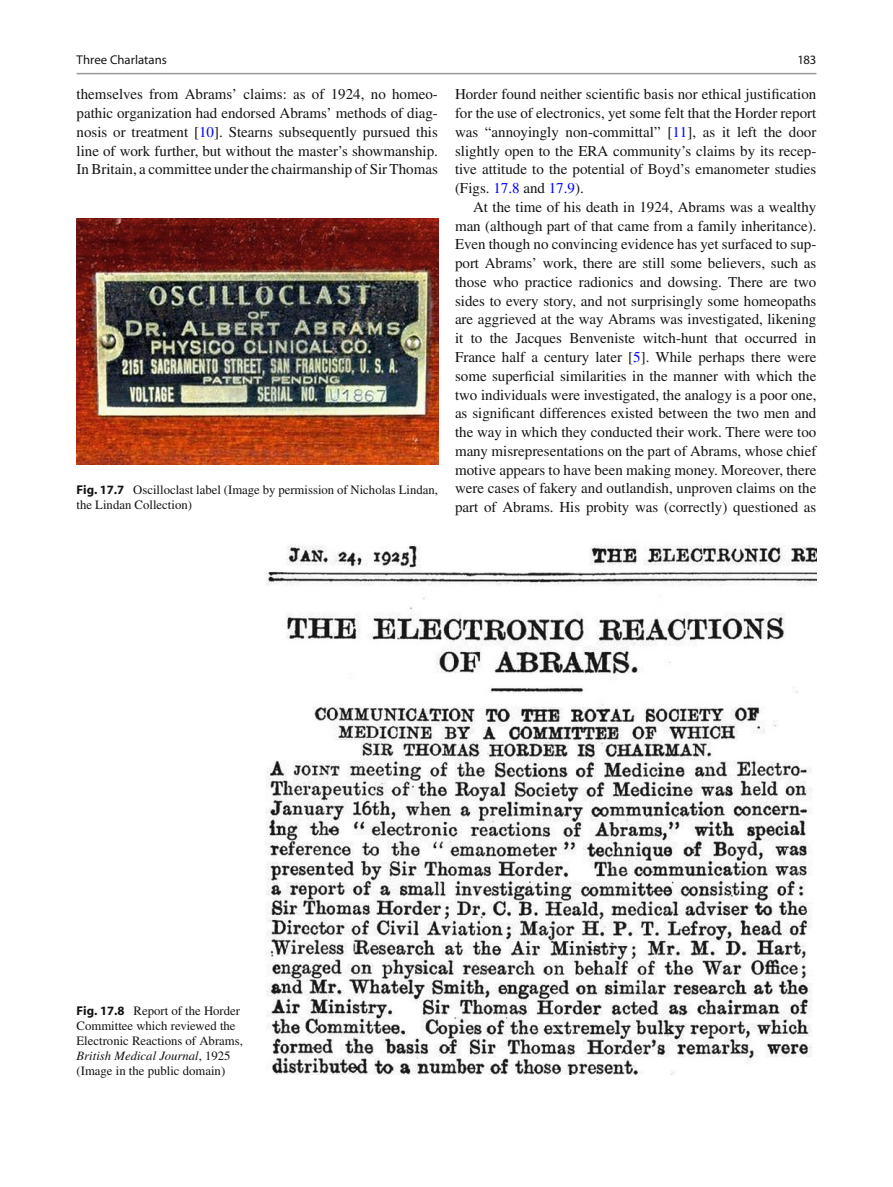
<style>
.page{position:relative;width:893px;height:1187px;background:#fff}
.page>*{position:absolute;margin:0;border:0;box-sizing:border-box;transform-origin:0 0}
.t1{font:15px/18.8px "Times";color:#131413;text-align:justify}
.t2{font:12.75px/15px "Times";color:#131413}
.t3{font:12.75px "Myriad";letter-spacing:.005em;color:#131413}
.s1{color:#00f}
.s2{font-family:"Myriad";font-weight:700}
.s3{font-style:italic}
</style>
<div class="page">
<img style="left:77px;top:219px;width:361px;height:246px">
<img style="left:266px;top:545px;width:550px;height:529px">
<hr style="left:77px;top:73px;width:739px;height:1px;background:#989898">
<p class="t3" style="left:77px;top:55px;width:92px">Three Charlatans</p>
<p class="t3" style="left:797px;top:55px;width:21px">183</p>
<p class="t1" style="left:77px;top:86px;width:363px">themselves from Abrams’ claims: as of 1924, no homeo&shy;pathic organization had endorsed Abrams’ methods of diag&shy;nosis or treatment [ <span class="s1">10</span> ]. Stearns subsequently pursued this line of work further, but without the master’s showmanship.<br>In Britain, a committee under the chairmanship of Sir Thomas</p>
<p class="t1" style="left:455px;top:86px;width:363px">Horder found neither scientific basis nor ethical justification for the use of electronics, yet some felt that the Horder report was “annoyingly non-committal” [ <span class="s1">11</span> ], as it left the door slightly open to the ERA community’s claims by its recep&shy;tive attitude to the potential of Boyd’s emanometer studies (Figs. <span class="s1">17.8</span> and <span class="s1">17.9</span> ).</p>
<p class="t1" style="left:455px;top:199px;width:363px;text-indent:18px">At the time of his death in 1924, Abrams was a wealthy man (although part of that came from a family inheritance).<br>Even though no convincing evidence has yet surfaced to sup&shy;port Abrams’ work, there are still some believers, such as those who practice radionics and dowsing. There are two sides to every story, and not surprisingly some homeopaths are aggrieved at the way Abrams was investigated, likening it to the Jacques Benveniste witch-hunt that occurred in France half a century later [ <span class="s1">5</span> ]. While perhaps there were some superficial similarities in the manner with which the two individuals were investigated, the analogy is a poor one, as significant differences existed between the two men and the way in which they conducted their work. There were too many misrepresentations on the part of Abrams, whose chief motive appears to have been making money. Moreover, there were cases of fakery and outlandish, unproven claims on the part of Abrams. His probity was (correctly) questioned as</p>
<p class="t2" style="left:77px;top:483px;width:363px"><span class="s2">Fig. 17.7</span> Oscilloclast label (Image by permission of Nicholas Lindan, the Lindan Collection)</p>
<p class="t2" style="left:77px;top:1004px;width:168px"><span class="s2">Fig. 17.8</span> Report of the Horder<br>Committee which reviewed the<br>Electronic Reactions of Abrams,<br><span class="s3">British Medical Journal</span> , 1925 (Image in the public domain)</p>
</div>
